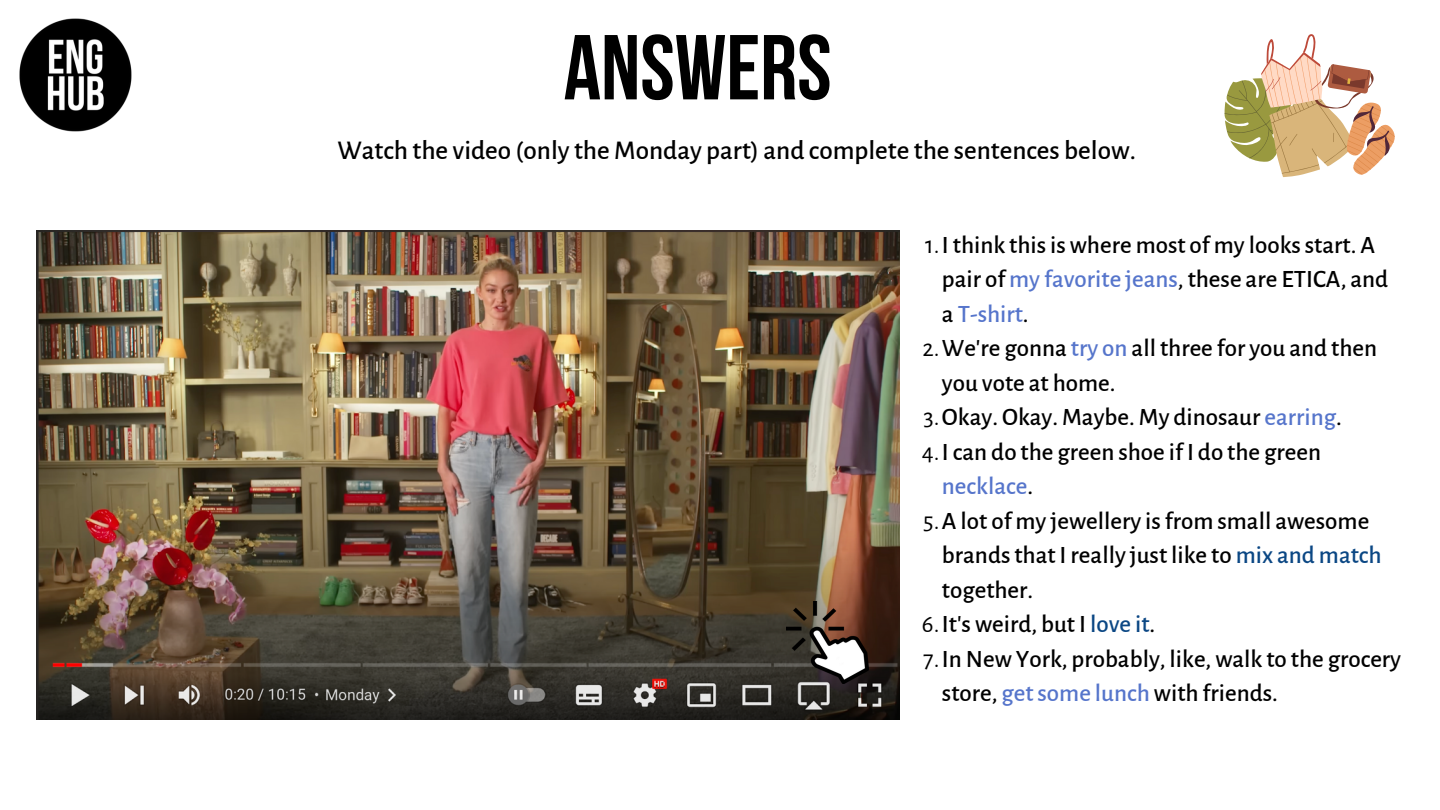
<style>
.page{position:relative;width:1440px;height:810px;background:#fff}
.page>*{position:absolute;margin:0;border:0;box-sizing:border-box;transform-origin:0 0}
.t1{font:91.9px "Bebas Neue Cyrillic";color:#000}
.t2{font:500 27.2px "Alegreya Sans";color:#000}
.t3{font:500 25px "Alegreya Sans";color:#000}
.t4{font:500 25px "Alegreya Sans";color:#5675cb}
.s1{font-weight:400}
.s2{color:#5675cb}
.s3{color:#000}
.s4{color:#0b4784}
</style>
<div class="page">
<img style="left:19px;top:18px;width:113px;height:114px">
<svg style="left:1225px;top:34px;width:170px;height:143px"></svg>
<img style="left:37px;top:230px;width:863px;height:489px">
<img style="left:787px;top:602px;width:81px;height:81px">
<h1 class="t1" style="left:564px;top:30px;width:269px">ANSWERS</h1>
<p class="t2" style="left:337px;top:137px;width:800px">Watch the video (only the Monday part) and complete the sentences below.</p>
<p class="t3" style="left:925px;top:233px;width:451px"><span class="s1">1.</span>I think this is where most of my looks start. A</p>
<p class="t3" style="left:942px;top:267px;width:448px">pair of <span class="s2">my favorite jeans</span>, these are ETICA, and</p>
<p class="t4" style="left:942px;top:302px;width:88px"><span class="s3">a</span> T-shirt<span class="s3">.</span></p>
<p class="t3" style="left:922px;top:336px;width:456px"><span class="s1">2.</span>We're gonna <span class="s2">try on</span> all three for you and then</p>
<p class="t3" style="left:942px;top:371px;width:175px">you vote at home.</p>
<p class="t3" style="left:923px;top:405px;width:420px"><span class="s1">3.</span>Okay. Okay. Maybe. My dinosaur <span class="s2">earring</span>.</p>
<p class="t3" style="left:922px;top:440px;width:401px"><span class="s1">4.</span>I can do the green shoe if I do the green</p>
<p class="t4" style="left:942px;top:474px;width:93px">necklace<span class="s3">.</span></p>
<p class="t3" style="left:923px;top:509px;width:448px"><span class="s1">5.</span>A lot of my jewellery is from small awesome</p>
<p class="t3" style="left:942px;top:543px;width:441px">brands that I really just like to <span class="s4">mix and match</span></p>
<p class="t3" style="left:942px;top:578px;width:93px">together.</p>
<p class="t3" style="left:922px;top:612px;width:235px"><span class="s1">6.</span>It's weird, but I <span class="s4">love it</span>.</p>
<p class="t3" style="left:923px;top:647px;width:479px"><span class="s1">7.</span>In New York, probably, like, walk to the grocery</p>
<p class="t3" style="left:942px;top:681px;width:337px">store, <span class="s2">get some lunch</span> with friends.</p>
</div>
